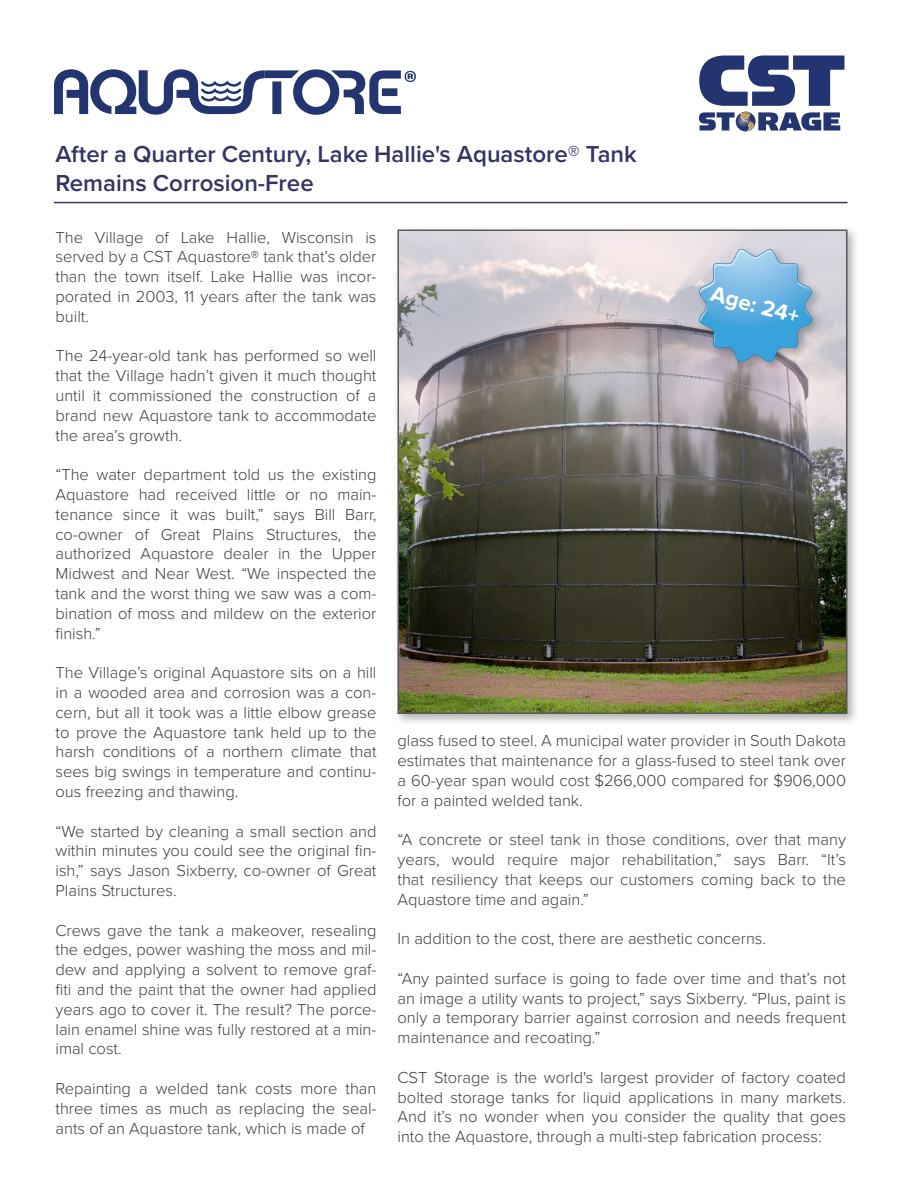
<style>
.page{position:relative;width:900px;height:1200px;background:#fff}
.page>*{position:absolute;margin:0;border:0;box-sizing:border-box;transform-origin:0 0}
.t1{font:600 24px "Proxima Nova";color:#336}
.t2{font:700 22.5px "Proxima Nova";color:#fff}
.Paragraph_Style_3{font:300 16.5px/19.8px "Proxima Nova";color:#3e3e3f;text-align:justify}
.s1{font-weight:300}
</style>
<div class="page">
<svg style="left:54px;top:69px;width:362px;height:46px"></svg>
<svg style="left:699px;top:112px;width:141px;height:20px"></svg>
<svg style="left:699px;top:56px;width:145px;height:50px"></svg>
<hr style="left:54px;top:202px;width:794px;height:1px;background:#336">
<div style="left:393px;top:225px;width:467px;height:502px;background:#000;opacity:.3"></div>
<img style="left:401px;top:233px;width:444px;height:478px">
<div style="left:398px;top:230px;width:450px;height:484px;border:2px solid #57585a"></div>
<div style="left:696px;top:246px;width:128px;height:128px;background:#000;opacity:.25"></div>
<svg style="left:698px;top:248px;width:115px;height:115px;background:#7fb4d7"></svg>
<p class="t1" style="left:56px;top:140px;width:583px">After a Quarter Century, Lake Hallie's Aquastore<span class="s1">®</span> Tank</p>
<p class="t1" style="left:56px;top:168px;width:260px">Remains Corrosion-Free</p>
<p class="Paragraph_Style_3" style="left:56px;top:227px;width:323px">The Village of Lake Hallie, Wisconsin is served by a CST Aquastore® tank that’s older than the town itself. Lake Hallie was incor&shy;porated in 2003, 11 years after the tank was built.</p>
<p class="Paragraph_Style_3" style="left:56px;top:346px;width:323px">The 24-year-old tank has performed so well that the Village hadn’t given it much thought until it commissioned the construction of a brand new Aquastore tank to accommodate the area’s growth.</p>
<p class="Paragraph_Style_3" style="left:56px;top:465px;width:323px">“The water department told us the existing Aquastore had received little or no main&shy;tenance since it was built,” says Bill Barr, co-owner of Great Plains Structures, the authorized Aquastore dealer in the Upper Midwest and Near West. “We inspected the tank and the worst thing we saw was a com&shy;bination of moss and mildew on the exterior finish.”</p>
<p class="Paragraph_Style_3" style="left:56px;top:663px;width:323px">The Village’s original Aquastore sits on a hill in a wooded area and corrosion was a con&shy;cern, but all it took was a little elbow grease to prove the Aquastore tank held up to the harsh conditions of a northern climate that sees big swings in temperature and continu&shy;ous freezing and thawing.</p>
<p class="Paragraph_Style_3" style="left:56px;top:821px;width:323px">“We started by cleaning a small section and within minutes you could see the original fin&shy;ish,” says Jason Sixberry, co-owner of Great Plains Structures.</p>
<p class="Paragraph_Style_3" style="left:56px;top:920px;width:323px">Crews gave the tank a makeover, resealing the edges, power washing the moss and mil&shy;dew and applying a solvent to remove graf&shy;fiti and the paint that the owner had applied years ago to cover it. The result? The porce&shy;lain enamel shine was fully restored at a min&shy;imal cost.</p>
<p class="Paragraph_Style_3" style="left:56px;top:1079px;width:323px">Repainting a welded tank costs more than three times as much as replacing the seal&shy;ants of an Aquastore tank, which is made of</p>
<p class="t2" style="left:715px;top:280px;width:92px;rotate:15deg">Age: 24+</p>
<p class="Paragraph_Style_3" style="left:398px;top:731px;width:450px">glass fused to steel. A municipal water provider in South Dakota estimates that maintenance for a glass-fused to steel tank over a 60-year span would cost $266,000 compared for $906,000 for a painted welded tank.</p>
<p class="Paragraph_Style_3" style="left:398px;top:830px;width:450px">“A concrete or steel tank in those conditions, over that many years, would require major rehabilitation,” says Barr. “It’s that resiliency that keeps our customers coming back to the Aquastore time and again.”</p>
<p class="Paragraph_Style_3" style="left:398px;top:929px;width:370px">In addition to the cost, there are aesthetic concerns.</p>
<p class="Paragraph_Style_3" style="left:398px;top:969px;width:450px">“Any painted surface is going to fade over time and that’s not an image a utility wants to project,” says Sixberry. “Plus, paint is only a temporary barrier against corrosion and needs frequent maintenance and recoating.”</p>
<p class="Paragraph_Style_3" style="left:398px;top:1068px;width:450px">CST Storage is the world's largest provider of factory coated bolted storage tanks for liquid applications in many markets.<br>And it’s no wonder when you consider the quality that goes into the Aquastore, through a multi-step fabrication process:</p>
</div>
